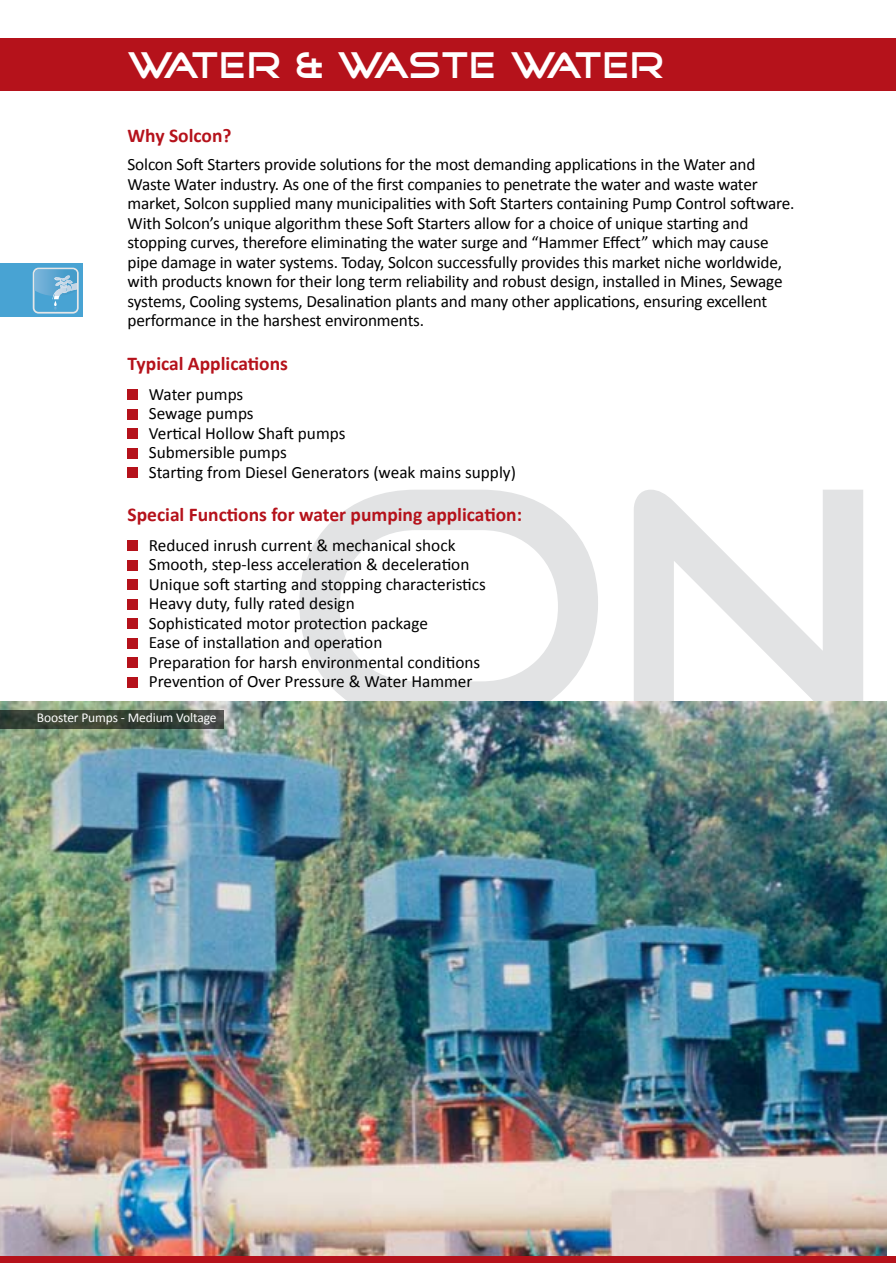
<style>
.page{position:relative;width:896px;height:1263px;background:#fff}
.page>*{position:absolute;margin:0;border:0;box-sizing:border-box;transform-origin:0 0}
.t1{font:37.5px "Good Times";letter-spacing:.03em;color:#fff}
.t2{font:700 19.5px "Calibri";color:#b5121b}
.t3{font:17.25px/19.5px "Calibri";letter-spacing:-.01em;color:#000}
.t4{font:13.5px "Calibri";letter-spacing:-.01em;color:#fff}
</style>
<div class="page">
<svg style="left:299px;top:490px;width:299px;height:212px"></svg>
<svg style="left:634px;top:490px;width:229px;height:212px;fill:#e2e3e4"></svg>
<img style="left:0;top:702px;width:887px;height:554px">
<div style="left:0;top:38px;width:896px;height:52px;background:#b5121b"></div>
<div style="left:0;top:264px;width:82px;height:53px;background:#48a3d3"></div>
<div style="left:0;top:1256px;width:896px;height:7px;background:#b5121b"></div>
<div style="left:128px;top:390px;width:10px;height:10px;background:#b5121b"></div>
<div style="left:128px;top:409px;width:10px;height:10px;background:#b5121b"></div>
<div style="left:128px;top:429px;width:10px;height:10px;background:#b5121b"></div>
<div style="left:128px;top:448px;width:10px;height:10px;background:#b5121b"></div>
<div style="left:128px;top:468px;width:10px;height:10px;background:#b5121b"></div>
<div style="left:128px;top:541px;width:10px;height:10px;background:#b5121b"></div>
<div style="left:128px;top:560px;width:10px;height:10px;background:#b5121b"></div>
<div style="left:128px;top:580px;width:10px;height:10px;background:#b5121b"></div>
<div style="left:128px;top:599px;width:10px;height:10px;background:#b5121b"></div>
<div style="left:128px;top:619px;width:10px;height:10px;background:#b5121b"></div>
<div style="left:128px;top:638px;width:10px;height:10px;background:#b5121b"></div>
<div style="left:128px;top:658px;width:10px;height:10px;background:#b5121b"></div>
<div style="left:128px;top:677px;width:10px;height:10px;background:#b5121b"></div>
<svg style="left:0;top:710px;width:224px;height:18px;background:#384236"></svg>
<svg style="left:33px;top:268px;width:46px;height:46px"></svg>
<h1 class="t1" style="left:127px;top:47px;width:539px">WATER &amp; WASTE WATER</h1>
<p class="t2" style="left:128px;top:123px;width:105px">Why Solcon?</p>
<p class="t3" style="left:128px;top:155px;width:668px">Solcon Soft Starters provide solutions for the most demanding applications in the Water and Waste Water industry. As one of the first companies to penetrate the water and waste water market, Solcon supplied many municipalities with Soft Starters containing Pump Control software.<br>With Solcon’s unique algorithm these Soft Starters allow for a choice of unique starting and stopping curves, therefore eliminating the water surge and “Hammer Effect” which may cause pipe damage in water systems. Today, Solcon successfully provides this market niche worldwide, with products known for their long term reliability and robust design, installed in Mines, Sewage systems, Cooling systems, Desalination plants and many other applications, ensuring excellent performance in the harshest environments.</p>
<p class="t2" style="left:128px;top:351px;width:162px">Typical Applications</p>
<p class="t3" style="left:149px;top:384px;width:369px">Water pumps<br>Sewage pumps<br>Vertical Hollow Shaft pumps<br>Submersible pumps<br>Starting from Diesel Generators (weak mains supply)</p>
<p class="t2" style="left:128px;top:502px;width:396px">Special Functions for water pumping application:</p>
<p class="t3" style="left:149px;top:535px;width:339px">Reduced inrush current &amp; mechanical shock Smooth, step-less acceleration &amp; deceleration Unique soft starting and stopping characteristics Heavy duty, fully rated design<br>Sophisticated motor protection package<br>Ease of installation and operation<br>Preparation for harsh environmental conditions Prevention of Over Pressure &amp; Water Hammer</p>
<p class="t4" style="left:37px;top:709px;width:181px">Booster Pumps - Medium Voltage</p>
</div>
